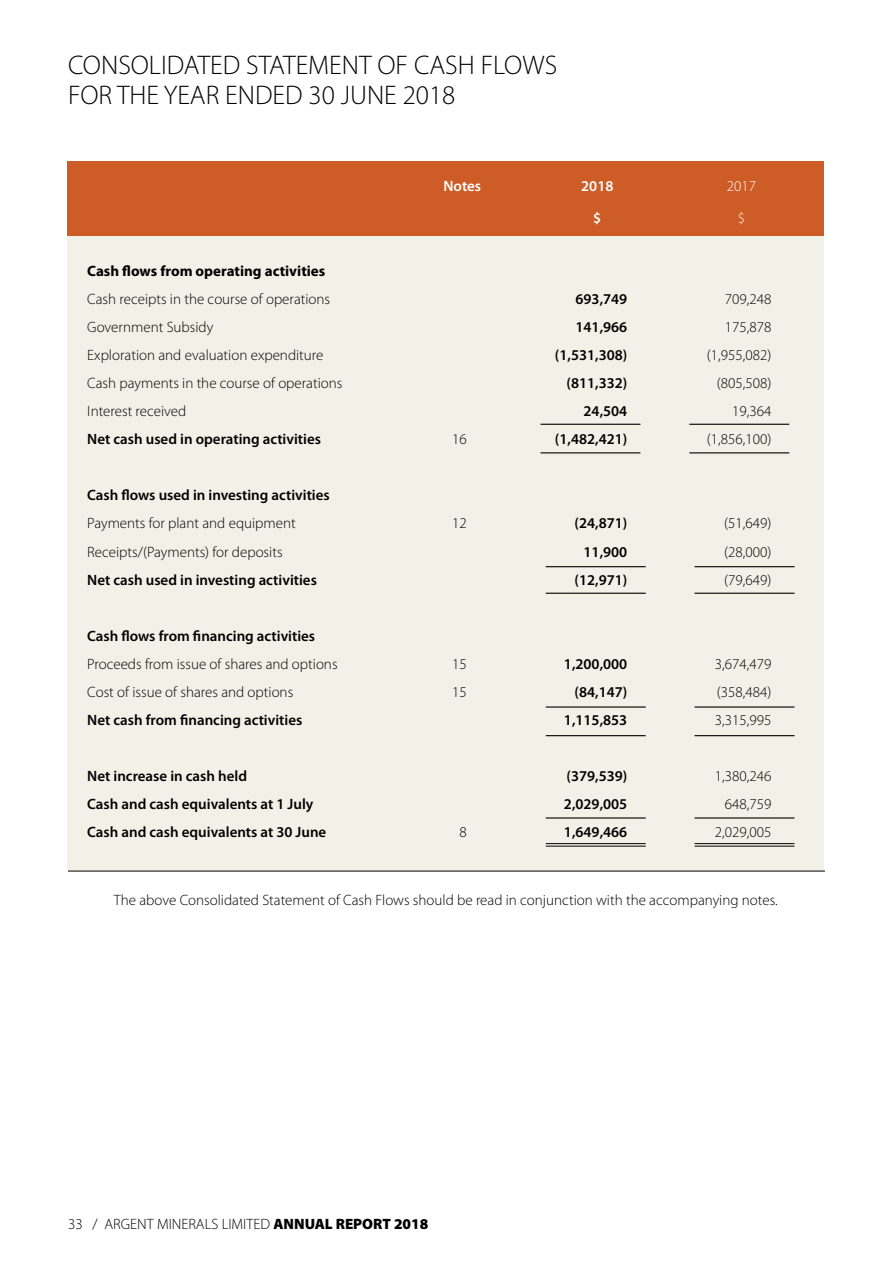
<style>
.page{position:relative;width:893px;height:1263px;background:#fff}
.page>*{position:absolute;margin:0;border:0;box-sizing:border-box;transform-origin:0 0}
.t1{font:300 27px/30px "Myriad Pro";color:#000}
.t2{font:300 15px "Myriad Pro";color:#000}
.t3{font:600 15px "Myriad Pro";color:#000}
.t4{font:700 15px "Myriad Pro";color:#000}
.t5{font:600 15px "Myriad Pro";color:#fff}
.t6{font:300 15px "Myriad Pro";color:#fff}
.s1{font-weight:900}
</style>
<div class="page">
<div style="left:67px;top:162px;width:757px;height:709px;background:#f2f1e8"></div>
<div style="left:67px;top:162px;width:757px;height:74px;background:#ce5c26"></div>
<hr style="left:546px;top:843px;width:100px;height:1px;background:#000">
<hr style="left:546px;top:846px;width:100px;height:1px;background:#000">
<hr style="left:695px;top:843px;width:99px;height:1px;background:#000">
<hr style="left:695px;top:846px;width:99px;height:1px;background:#000">
<hr style="left:540px;top:452px;width:100px;height:1px;background:#000">
<hr style="left:689px;top:452px;width:100px;height:1px;background:#000">
<hr style="left:540px;top:424px;width:100px;height:1px;background:#000">
<hr style="left:689px;top:424px;width:100px;height:1px;background:#000">
<hr style="left:68px;top:871px;width:757px;height:1px;background:#000">
<hr style="left:546px;top:593px;width:100px;height:1px;background:#000">
<hr style="left:695px;top:593px;width:99px;height:1px;background:#000">
<hr style="left:546px;top:566px;width:100px;height:1px;background:#000">
<hr style="left:695px;top:566px;width:99px;height:1px;background:#000">
<hr style="left:546px;top:735px;width:100px;height:1px;background:#000">
<hr style="left:695px;top:735px;width:99px;height:1px;background:#000">
<hr style="left:546px;top:706px;width:100px;height:2px;background:#000">
<hr style="left:695px;top:706px;width:99px;height:2px;background:#000">
<hr style="left:546px;top:817px;width:100px;height:1px;background:#000">
<hr style="left:695px;top:817px;width:99px;height:1px;background:#000">
<h1 class="t1" style="left:68px;top:50px;width:491px">CONSOLIDATED STATEMENT OF CASH FLOWS<br>FOR THE YEAR ENDED 30 JUNE 2018</h1>
<p class="t5" style="left:443px;top:177px;width:39px">Notes</p>
<p class="t5" style="left:581px;top:177px;width:34px">2018</p>
<p class="t6" style="left:727px;top:177px;width:31px">2017</p>
<p class="t5" style="left:593px;top:209px;width:10px">$</p>
<p class="t6" style="left:738px;top:209px;width:9px">$</p>
<p class="t4" style="left:87px;top:261px;width:240px">Cash flows from operating activities</p>
<p class="t2" style="left:87px;top:290px;width:244px">Cash receipts in the course of operations</p>
<p class="t3" style="left:576px;top:289px;width:53px">693,749</p>
<p class="t2" style="left:725px;top:290px;width:48px">709,248</p>
<p class="t2" style="left:87px;top:318px;width:128px">Government Subsidy</p>
<p class="t3" style="left:576px;top:317px;width:53px">141,966</p>
<p class="t2" style="left:725px;top:318px;width:48px">175,878</p>
<p class="t2" style="left:87px;top:346px;width:238px">Exploration and evaluation expenditure</p>
<p class="t3" style="left:555px;top:346px;width:74px">(1,531,308)</p>
<p class="t2" style="left:707px;top:346px;width:66px">(1,955,082)</p>
<p class="t2" style="left:87px;top:374px;width:257px">Cash payments in the course of operations</p>
<p class="t3" style="left:566px;top:374px;width:62px">(811,332)</p>
<p class="t2" style="left:717px;top:374px;width:56px">(805,508)</p>
<p class="t2" style="left:87px;top:402px;width:101px">Interest received</p>
<p class="t3" style="left:584px;top:402px;width:45px">24,504</p>
<p class="t2" style="left:732px;top:402px;width:41px">19,364</p>
<p class="t3" style="left:87px;top:430px;width:235px">Net cash used in operating activities</p>
<p class="t2" style="left:452px;top:430px;width:16px">16</p>
<p class="t3" style="left:555px;top:430px;width:74px">(1,482,421)</p>
<p class="t2" style="left:707px;top:430px;width:66px">(1,856,100)</p>
<p class="t3" style="left:87px;top:486px;width:244px">Cash flows used in investing activities</p>
<p class="t2" style="left:87px;top:514px;width:210px">Payments for plant and equipment</p>
<p class="t2" style="left:452px;top:514px;width:16px">12</p>
<p class="t3" style="left:575px;top:514px;width:54px">(24,871)</p>
<p class="t2" style="left:724px;top:514px;width:49px">(51,649)</p>
<p class="t2" style="left:87px;top:542px;width:197px">Receipts/(Payments) for deposits</p>
<p class="t3" style="left:584px;top:542px;width:45px">11,900</p>
<p class="t2" style="left:724px;top:542px;width:49px">(28,000)</p>
<p class="t3" style="left:87px;top:570px;width:231px">Net cash used in investing activities</p>
<p class="t3" style="left:575px;top:570px;width:54px">(12,971)</p>
<p class="t2" style="left:724px;top:570px;width:49px">(79,649)</p>
<p class="t3" style="left:87px;top:626px;width:229px">Cash flows from financing activities</p>
<p class="t2" style="left:87px;top:655px;width:252px">Proceeds from issue of shares and options</p>
<p class="t2" style="left:452px;top:655px;width:16px">15</p>
<p class="t3" style="left:564px;top:654px;width:65px">1,200,000</p>
<p class="t2" style="left:715px;top:655px;width:58px">3,674,479</p>
<p class="t2" style="left:87px;top:683px;width:207px">Cost of issue of shares and options</p>
<p class="t2" style="left:452px;top:683px;width:16px">15</p>
<p class="t3" style="left:575px;top:682px;width:54px">(84,147)</p>
<p class="t2" style="left:717px;top:683px;width:56px">(358,484)</p>
<p class="t3" style="left:87px;top:710px;width:217px">Net cash from financing activities</p>
<p class="t3" style="left:564px;top:710px;width:65px">1,115,853</p>
<p class="t2" style="left:715px;top:711px;width:58px">3,315,995</p>
<p class="t3" style="left:87px;top:766px;width:161px">Net increase in cash held</p>
<p class="t3" style="left:566px;top:766px;width:62px">(379,539)</p>
<p class="t2" style="left:715px;top:767px;width:58px">1,380,246</p>
<p class="t3" style="left:87px;top:794px;width:228px">Cash and cash equivalents at 1 July</p>
<p class="t3" style="left:564px;top:794px;width:65px">2,029,005</p>
<p class="t2" style="left:725px;top:795px;width:48px">648,759</p>
<p class="t3" style="left:87px;top:822px;width:241px">Cash and cash equivalents at 30 June</p>
<p class="t2" style="left:459px;top:823px;width:9px">8</p>
<p class="t3" style="left:564px;top:822px;width:65px">1,649,466</p>
<p class="t2" style="left:715px;top:823px;width:58px">2,029,005</p>
<p class="t2" style="left:114px;top:891px;width:665px">The above Consolidated Statement of Cash Flows should be read in conjunction with the accompanying notes.</p>
<p class="t2" style="left:68px;top:1214px;width:362px">33 / ARGENT MINERALS LIMITED <span class="s1">ANNUAL REPORT 2018</span></p>
</div>
